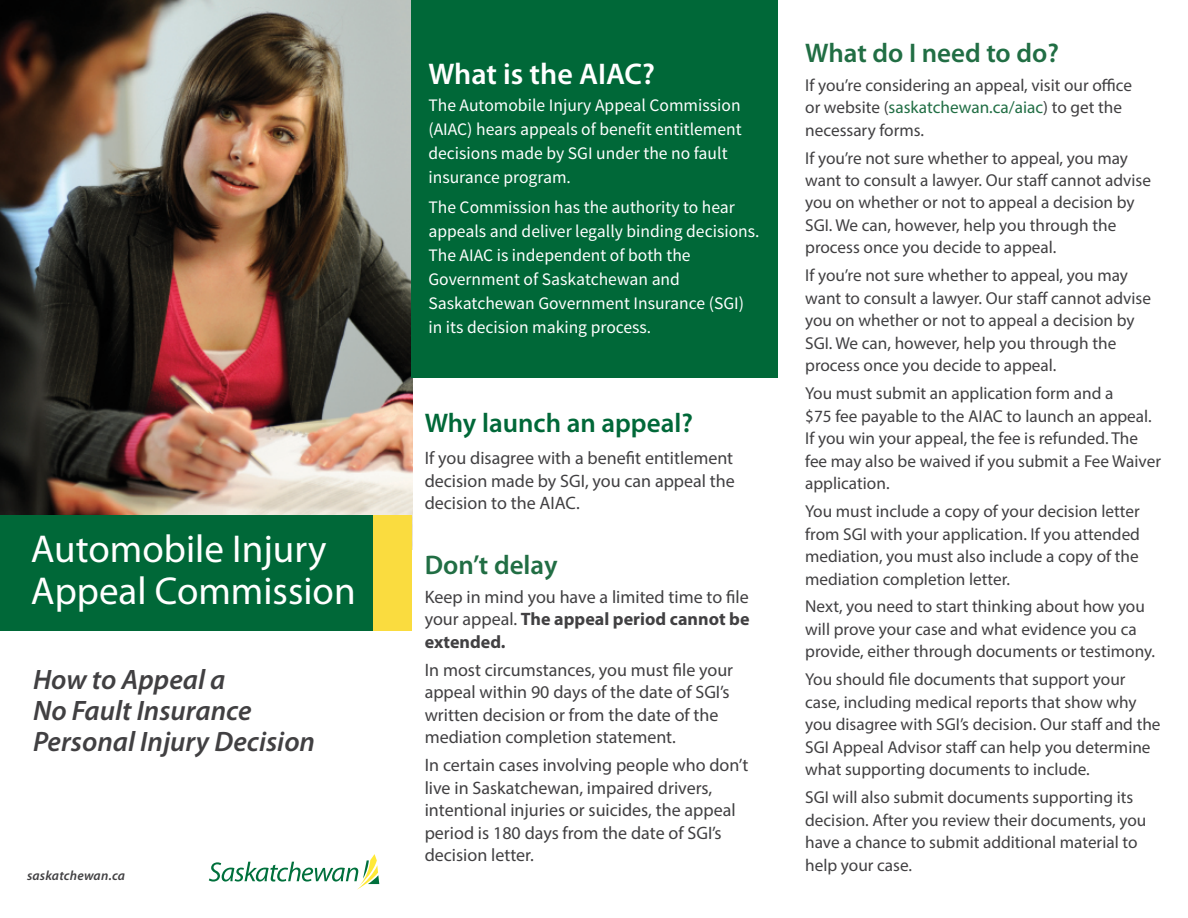
<style>
.page{position:relative;width:1188px;height:918px;background:#fff}
.page>*{position:absolute;margin:0;border:0;box-sizing:border-box;transform-origin:0 0}
.t1{font:39px/42px "Myriad Pro";color:#fff}
.t2{font:600 30px "Myriad Pro";color:#fff}
.t3{font:italic 600 28.2px/31.2px "Myriad Pro";color:#414042}
.t4{font:600 27px "Myriad Pro";color:#216e44}
.t5{font:600 27px "Myriad Pro";color:#006838}
.t6{font:18px/22.5px "Myriad Pro";color:#414042;text-align:justify}
.t7{font:17.55px/24px "Source Sans Pro";color:#fff}
.t8{font:17.25px/22.5px "Myriad Pro";color:#414042}
.t9{font:italic 600 13.35px "Myriad Pro";letter-spacing:.015em;color:#414042}
.s1{font-weight:700}
.s2{color:#216e44}
</style>
<div class="page">
<svg style="left:209px;top:854px;width:170px;height:36px"></svg>
<img style="left:0;top:0;width:412px;height:515px">
<div style="left:0;top:515px;width:374px;height:116px;background:#006838"></div>
<div style="left:374px;top:515px;width:38px;height:116px;background:#fadc3f"></div>
<div style="left:411px;top:0;width:366px;height:378px;background:#006838"></div>
<h1 class="t1" style="left:31px;top:527px;width:326px">Automobile Injury<br>Appeal Commission</h1>
<h3 class="t3" style="left:33px;top:663px;width:284px">How to Appeal a<br>No Fault Insurance<br>Personal Injury Decision</h3>
<p class="t9" style="left:27px;top:867px;width:100px">saskatchewan.ca</p>
<h2 class="t2" style="left:428px;top:55px;width:228px">What is the AIAC?</h2>
<p class="t7" style="left:428px;top:94px;width:315px">The Automobile Injury Appeal Commission (AIAC) hears appeals of benefit entitlement decisions made by SGI under the no fault insurance program.</p>
<p class="t7" style="left:428px;top:196px;width:333px">The Commission has the authority to hear appeals and deliver legally binding decisions.<br>The AIAC is independent of both the Government of Saskatchewan and Saskatchewan Government Insurance (SGI) in its decision making process.</p>
<h3 class="t5" style="left:425px;top:405px;width:270px">Why launch an appeal?</h3>
<p class="t6" style="left:425px;top:447px;width:312px">If you disagree with a benefit entitlement decision made by SGI, you can appeal the decision to the AIAC.</p>
<h3 class="t4" style="left:425px;top:548px;width:134px">Don’t delay</h3>
<p class="t6" style="left:425px;top:585px;width:326px">Keep in mind you have a limited time to file your appeal. <span class="s1">The appeal period cannot be extended.</span></p>
<p class="t6" style="left:425px;top:658px;width:310px;text-align:left">In most circumstances, you must file your appeal within 90 days of the date of SGI’s written decision or from the date of the mediation completion statement.</p>
<p class="t6" style="left:425px;top:753px;width:325px;text-align:left">In certain cases involving people who don’t live in Saskatchewan, impaired drivers, intentional injuries or suicides, the appeal period is 180 days from the date of SGI’s decision letter.</p>
<h3 class="t4" style="left:805px;top:36px;width:255px">What do I need to do?</h3>
<p class="t8" style="left:805px;top:73px;width:328px">If you’re considering an appeal, visit our office or website (<span class="s2">saskatchewan.ca/aiac</span>) to get the necessary forms.</p>
<p class="t8" style="left:805px;top:146px;width:347px">If you’re not sure whether to appeal, you may want to consult a lawyer. Our staff cannot advise you on whether or not to appeal a decision by SGI. We can, however, help you through the process once you decide to appeal.</p>
<p class="t8" style="left:805px;top:264px;width:347px">If you’re not sure whether to appeal, you may want to consult a lawyer. Our staff cannot advise you on whether or not to appeal a decision by SGI. We can, however, help you through the process once you decide to appeal.</p>
<p class="t8" style="left:805px;top:382px;width:357px">You must submit an application form and a<br>$75 fee payable to the AIAC to launch an appeal.<br>If you win your appeal, the fee is refunded. The fee may also be waived if you submit a Fee Waiver application.</p>
<p class="t8" style="left:805px;top:500px;width:336px;text-align:justify">You must include a copy of your decision letter from SGI with your application. If you attended mediation, you must also include a copy of the mediation completion letter.</p>
<p class="t8" style="left:805px;top:595px;width:351px">Next, you need to start thinking about how you will prove your case and what evidence you ca provide, either through documents or testimony.</p>
<p class="t8" style="left:805px;top:668px;width:357px">You should file documents that support your case, including medical reports that show why you disagree with SGI’s decision. Our staff and the SGI Appeal Advisor staff can help you determine what supporting documents to include.</p>
<p class="t8" style="left:805px;top:786px;width:343px">SGI will also submit documents supporting its decision. After you review their documents, you have a chance to submit additional material to help your case.</p>
</div>
